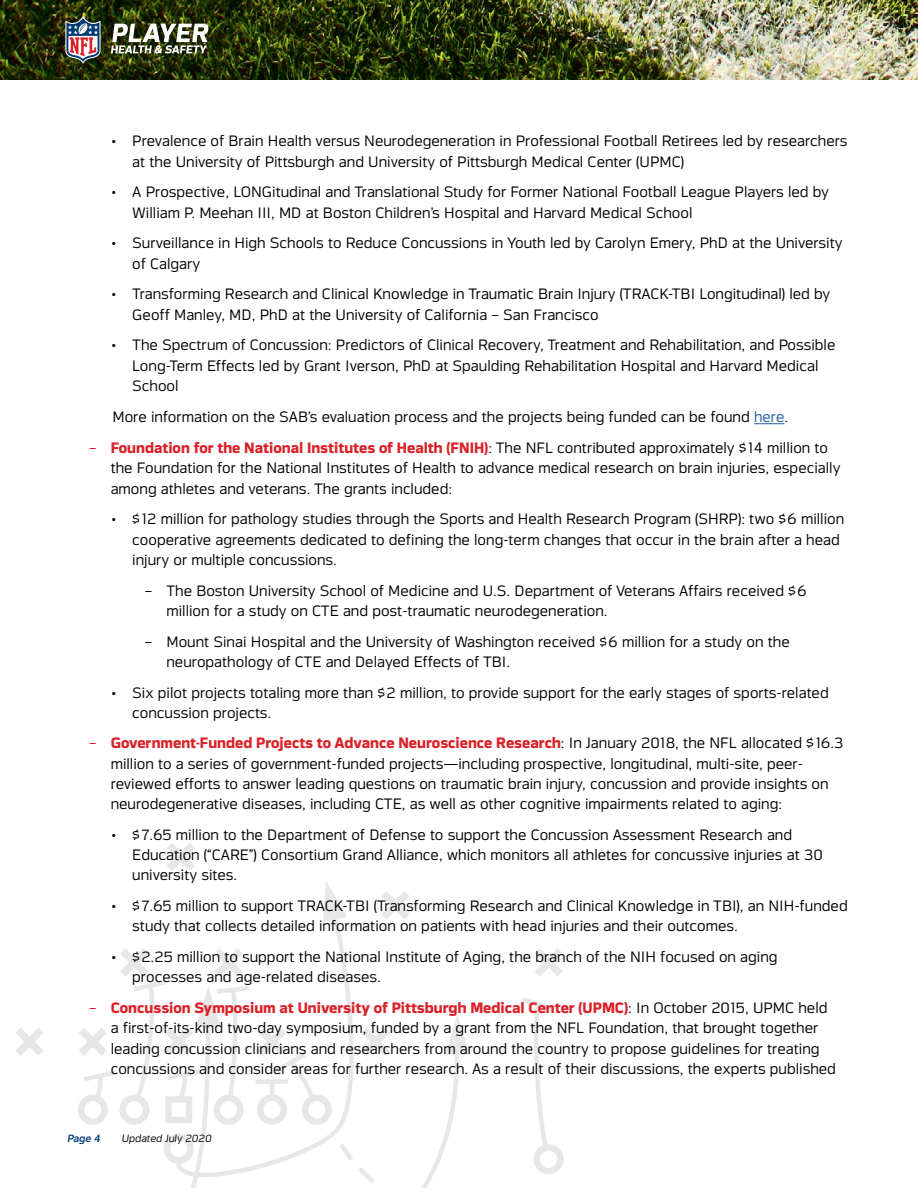
<style>
.page{position:relative;width:918px;height:1188px;background:#fff}
.page>*{position:absolute;margin:0;border:0;box-sizing:border-box;transform-origin:0 0}
.t1{font:300 15px/20.2px "Endzone Sans";color:#000}
.t2{font:italic 300 10.5px "Endzone Sans";color:#000}
.t3{font:italic 500 10.5px "Endzone Sans";color:#003b75}
.s1{color:#215e9e}
.s2{color:#da2128}
.s3{font-weight:700;color:#da2128}
</style>
<div class="page">
<img style="left:0;top:0;width:918px;height:79px">
<svg style="left:522px;top:998px;width:42px;height:176px"></svg>
<svg style="left:535px;top:949px;width:28px;height:27px"></svg>
<svg style="left:16px;top:1028px;width:28px;height:28px"></svg>
<svg style="left:382px;top:891px;width:28px;height:28px"></svg>
<svg style="left:167px;top:843px;width:28px;height:28px"></svg>
<svg style="left:365px;top:1015px;width:105px;height:173px"></svg>
<svg style="left:78px;top:948px;width:86px;height:177px"></svg>
<svg style="left:164px;top:881px;width:201px;height:307px"></svg>
<svg style="left:358px;top:1167px;width:17px;height:17px"></svg>
<svg style="left:381px;top:1187px;width:18px;height:1px"></svg>
<svg style="left:340px;top:1143px;width:13px;height:18px"></svg>
<svg style="left:65px;top:16px;width:36px;height:48px"></svg>
<img style="left:111px;top:24px;width:98px;height:30px">
<hr style="left:754px;top:423px;width:30px;height:1px;background:#215e9e">
<p class="t1" style="left:132px;top:131px;width:717px;text-indent:-22px">• Prevalence of Brain Health versus Neurodegeneration in Professional Football Retirees led by researchers at the University of Pittsburgh and University of Pittsburgh Medical Center (UPMC)</p>
<p class="t1" style="left:132px;top:182px;width:698px;text-indent:-22px">• A Prospective, LONGitudinal and Translational Study for Former National Football League Players led by<br>William P. Meehan III, MD at Boston Children’s Hospital and Harvard Medical School</p>
<p class="t1" style="left:132px;top:233px;width:712px;text-indent:-22px">• Surveillance in High Schools to Reduce Concussions in Youth led by Carolyn Emery, PhD at the University of Calgary</p>
<p class="t1" style="left:132px;top:284px;width:700px;text-indent:-22px">• Transforming Research and Clinical Knowledge in Traumatic Brain Injury (TRACK-TBI Longitudinal) led by<br>Geoff Manley, MD, PhD at the University of California – San Francisco</p>
<p class="t1" style="left:132px;top:335px;width:705px;text-indent:-22px">• The Spectrum of Concussion: Predictors of Clinical Recovery, Treatment and Rehabilitation, and Possible<br>Long-Term Effects led by Grant Iverson, PhD at Spaulding Rehabilitation Hospital and Harvard Medical<br>School</p>
<p class="t1" style="left:112px;top:407px;width:677px">More information on the SAB’s evaluation process and the projects being funded can be found <span class="s1">here</span>.</p>
<p class="t1" style="left:111px;top:438px;width:731px;text-indent:-22px"><span class="s2">–</span> <span class="s3">Foundation for the National Institutes of Health (FNIH)</span>: The NFL contributed approximately $14 million to the Foundation for the National Institutes of Health to advance medical research on brain injuries, especially among athletes and veterans. The grants included:</p>
<p class="t1" style="left:132px;top:509px;width:713px;text-indent:-22px">• $12 million for pathology studies through the Sports and Health Research Program (SHRP): two $6 million cooperative agreements dedicated to defining the long-term changes that occur in the brain after a head injury or multiple concussions.</p>
<p class="t1" style="left:166px;top:580px;width:642px;text-indent:-22px">– The Boston University School of Medicine and U.S. Department of Veterans Affairs received $6 million for a study on CTE and post-traumatic neurodegeneration.</p>
<p class="t1" style="left:166px;top:631px;width:625px;text-indent:-22px">– Mount Sinai Hospital and the University of Washington received $6 million for a study on the neuropathology of CTE and Delayed Effects of TBI.</p>
<p class="t1" style="left:132px;top:682px;width:698px;text-indent:-22px">• Six pilot projects totaling more than $2 million, to provide support for the early stages of sports-related concussion projects.</p>
<p class="t1" style="left:111px;top:733px;width:734px;text-indent:-22px"><span class="s2">–</span> <span class="s3">Government-Funded Projects to Advance Neuroscience Research</span>: In January 2018, the NFL allocated $16.3 million to a series of government-funded projects—including prospective, longitudinal, multi-site, peer&shy;reviewed efforts to answer leading questions on traumatic brain injury, concussion and provide insights on neurodegenerative diseases, including CTE, as well as other cognitive impairments related to aging:</p>
<p class="t1" style="left:132px;top:825px;width:692px;text-indent:-22px">• $7.65 million to the Department of Defense to support the Concussion Assessment Research and<br>Education (“CARE”) Consortium Grand Alliance, which monitors all athletes for concussive injuries at 30 university sites.</p>
<p class="t1" style="left:132px;top:896px;width:717px;text-indent:-22px">• $7.65 million to support TRACK-TBI (Transforming Research and Clinical Knowledge in TBI), an NIH-funded study that collects detailed information on patients with head injuries and their outcomes.</p>
<p class="t1" style="left:132px;top:947px;width:647px;text-indent:-22px">• $2.25 million to support the National Institute of Aging, the branch of the NIH focused on aging processes and age-related diseases.</p>
<p class="t1" style="left:111px;top:998px;width:727px;text-indent:-22px"><span class="s2">–</span> <span class="s3">Concussion Symposium at University of Pittsburgh Medical Center (UPMC)</span>: In October 2015, UPMC held a first-of-its-kind two-day symposium, funded by a grant from the NFL Foundation, that brought together leading concussion clinicians and researchers from around the country to propose guidelines for treating concussions and consider areas for further research. As a result of their discussions, the experts published</p>
<p class="t3" style="left:68px;top:1133px;width:35px">Page 4</p>
<p class="t2" style="left:122px;top:1132px;width:91px">Updated July 2020</p>
</div>
